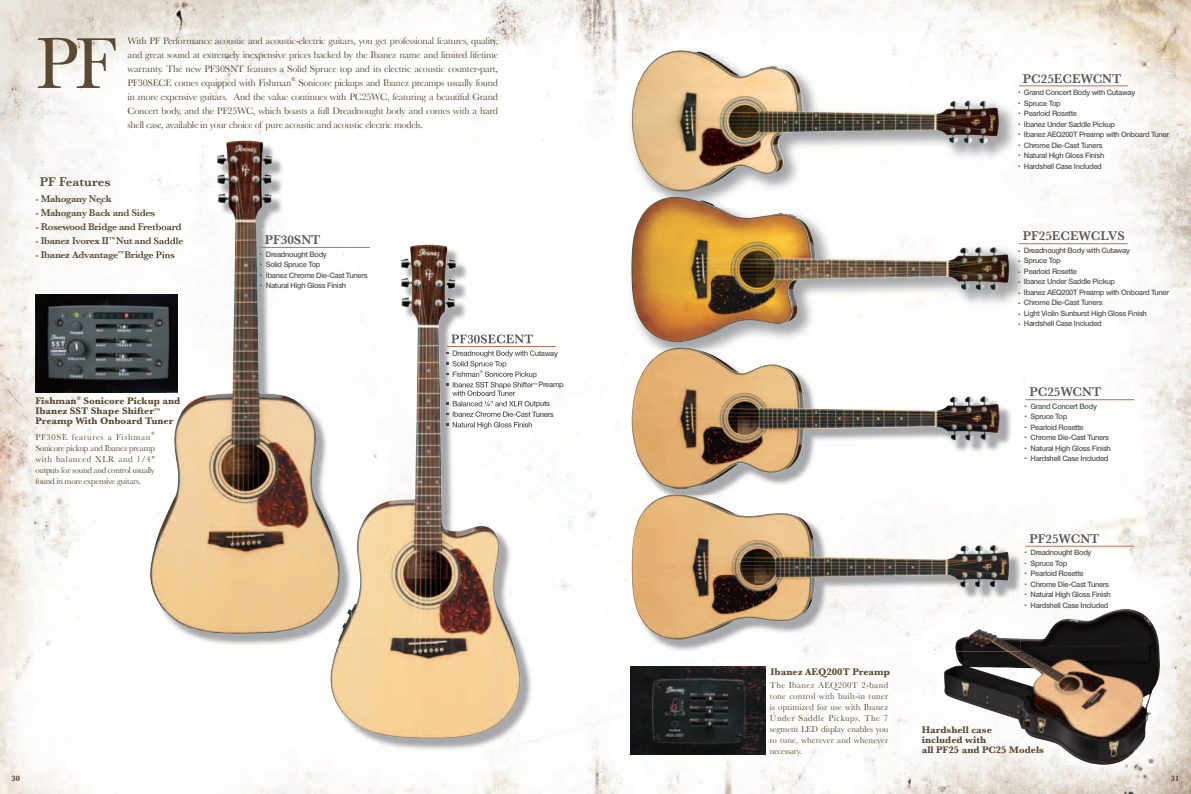
<style>
.page{position:relative;width:1191px;height:794px;background:#fff}
.page>*{position:absolute;margin:0;border:0;box-sizing:border-box;transform-origin:0 0}
.t1{font:75px "Baskerville";color:#5a4a33}
.t2{font:600 13px "Baskerville";color:#57585a}
.t3{font:600 13px "Baskerville";color:#5a4a33}
.t4{font:10px/14px "Baskerville";letter-spacing:-.03em;color:#5a4a33;text-align:justify}
.t5{font:700 10px/10px "Baskerville";color:#5a4a33}
.t6{font:600 10px "Baskerville";letter-spacing:-.03em;color:#5a4a33}
.t7{font:9px/11px "Baskerville";letter-spacing:-.02em;color:#5a4a33;text-align:justify}
.t8{font:9px "Baskerville";letter-spacing:.075em;color:#5a4a33}
.t9{font:700 8px "Baskerville";color:#5a4a33}
.t10{font:500 7.5px/10.5px "Helvetica Neue";letter-spacing:-.04em;color:#57585a}
.t11{font:800 7.5px/10.5px "Helvetica Neue";color:#57585a;text-align:justify}
.t12{font:5.8px "Baskerville";color:#5a4a33}
.t13{font:700 5.8px "Baskerville";color:#5a4a33}
.t14{font:5.2px "Baskerville";color:#5a4a33}
</style>
<div class="page">
<img style="left:0;top:0;width:1191px;height:794px">
<img style="left:938px;top:603px;width:228px;height:168px">
<img style="left:943px;top:609px;width:207px;height:156px">
<img style="left:627px;top:46px;width:388px;height:146px">
<img style="left:632px;top:50px;width:367px;height:141px">
<hr style="left:447px;top:346px;width:109px;height:1px;background:#c36f5b">
<img style="left:428px;top:246px;width:104px;height:269px">
<img style="left:442px;top:514px;width:90px;height:34px">
<img style="left:331px;top:671px;width:34px;height:79px">
<img style="left:493px;top:548px;width:39px;height:68px">
<img style="left:498px;top:615px;width:34px;height:135px">
<img style="left:364px;top:723px;width:135px;height:27px">
<img style="left:453px;top:350px;width:79px;height:7px">
<img style="left:452px;top:361px;width:54px;height:7px">
<img style="left:453px;top:371px;width:26px;height:6px">
<img style="left:483px;top:371px;width:49px;height:7px">
<svg style="left:479px;top:370px;width:5px;height:3px"></svg>
<img style="left:453px;top:382px;width:79px;height:7px">
<img style="left:452px;top:390px;width:63px;height:6px">
<img style="left:453px;top:401px;width:79px;height:7px">
<img style="left:453px;top:411px;width:79px;height:6px">
<img style="left:452px;top:422px;width:80px;height:7px">
<img style="left:451px;top:334px;width:81px;height:9px">
<img style="left:447px;top:346px;width:85px;height:1px">
<img style="left:331px;top:245px;width:97px;height:426px">
<img style="left:337px;top:141px;width:14px;height:105px">
<img style="left:151px;top:633px;width:180px;height:12px">
<img style="left:331px;top:246px;width:20px;height:399px">
<img style="left:338px;top:609px;width:13px;height:36px">
<img style="left:150px;top:141px;width:187px;height:492px">
<img style="left:627px;top:192px;width:398px;height:167px">
<img style="left:631px;top:197px;width:378px;height:145px">
<img style="left:632px;top:489px;width:310px;height:5px">
<img style="left:942px;top:359px;width:69px;height:136px">
<img style="left:999px;top:348px;width:12px;height:11px">
<img style="left:631px;top:347px;width:368px;height:142px">
<hr style="left:1025px;top:399px;width:109px;height:1px;background:#c36f5b">
<hr style="left:1025px;top:546px;width:109px;height:1px;background:#c36f5b">
<hr style="left:261px;top:247px;width:109px;height:1px;background:#c36f5b">
<img style="left:36px;top:295px;width:141px;height:97px">
<hr style="left:1018px;top:243px;width:109px;height:1px;background:#c36f5b">
<hr style="left:1018px;top:86px;width:109px;height:1px;background:#c36f5b">
<img style="left:633px;top:639px;width:281px;height:12px">
<img style="left:1009px;top:495px;width:11px;height:108px">
<img style="left:914px;top:639px;width:24px;height:12px">
<img style="left:938px;top:603px;width:82px;height:48px">
<img style="left:955px;top:629px;width:65px;height:22px">
<img style="left:632px;top:494px;width:377px;height:145px">
<img style="left:624px;top:660px;width:148px;height:101px">
<img style="left:631px;top:666px;width:135px;height:88px">
<h1 class="t1" style="left:35px;top:19px;width:82px">PF</h1>
<p class="t4" style="left:128px;top:33px;width:372px">With PF Performance acoustic and acoustic-electric guitars, you get professional features, quality, and great sound at extremely inexpensive prices backed by the Ibanez name and limited lifetime warranty. The new PF30SNT features a Solid Spruce top and its electric acoustic counter-part, PF30SECE comes equipped with Fishman</p>
<p class="t12" style="left:291px;top:76px;width:6px">®</p>
<p class="t4" style="left:128px;top:75px;width:372px;text-indent:171px">Sonicore pickups and Ibanez preamps usually found in more expensive guitars. And the value continues with PC25WC, featuring a beautiful Grand Concert body, and the PF25WC, which boasts a full Dreadnought body and comes with a hard shell case, available in your choice of pure acoustic and acoustic electric models.</p>
<h2 class="t3" style="left:40px;top:175px;width:72px">PF Features</h2>
<h3 class="t6" style="left:35px;top:193px;width:78px">- Mahogany Neck</h3>
<h3 class="t6" style="left:35px;top:207px;width:121px">- Mahogany Back and Sides</h3>
<h3 class="t6" style="left:35px;top:221px;width:148px">- Rosewood Bridge and Fretboard</h3>
<h3 class="t6" style="left:35px;top:235px;width:149px">- Ibanez Ivorex II<sup>™</sup> Nut and Saddle</h3>
<h3 class="t6" style="left:35px;top:249px;width:141px">- Ibanez Advantage<sup>™</sup> Bridge Pins</h3>
<h3 class="t5" style="left:35px;top:396px;width:43px">Fishman</h3>
<p class="t13" style="left:77px;top:394px;width:6px">®</p>
<h3 class="t5" style="left:35px;top:396px;width:146px;text-indent:48px">Sonicore Pickup and<br>Ibanez SST Shape Shifter<sup>™<br></sup>Preamp With Onboard Tuner</h3>
<p class="t8" style="left:35px;top:431px;width:116px">PF30SE features a Fishman</p>
<p class="t14" style="left:151px;top:430px;width:5px">®</p>
<p class="t7" style="left:35px;top:442px;width:121px">Sonicore pickup and Ibanez preamp with balanced XLR and 1/4" outputs for sound and control usually found in more expensive guitars.</p>
<h2 class="t2" style="left:265px;top:232px;width:57px">PF30SNT</h2>
<p class="t10" style="left:266px;top:249px;width:103px">Dreadnought Body<br>Solid Spruce Top<br>Ibanez Chrome Die-Cast Tuners<br>Natural High Gloss Finish</p>
<p class="t11" style="left:260px;top:247px;width:4px">. . . .</p>
<h3 class="t5" style="left:770px;top:666px;width:121px">Ibanez AEQ200T Preamp</h3>
<p class="t7" style="left:770px;top:679px;width:120px">The Ibanez AEQ200T 2-band tone control with built-in tuner is optimized for use with Ibanez Under Saddle Pickups. The 7 segment LED display enables you to tune, wherever and whenever necessary.</p>
<h2 class="t2" style="left:1022px;top:71px;width:100px">PC25ECEWCNT</h2>
<p class="t10" style="left:1024px;top:87px;width:147px">Grand Concert Body with Cutaway<br>Spruce Top<br>Pearloid Rosette<br>Ibanez Under Saddle Pickup<br>Ibanez AEQ200T Preamp with Onboard Tuner<br>Chrome Die-Cast Tuners<br>Natural High Gloss Finish<br>Hardshell Case Included</p>
<p class="t11" style="left:1018px;top:85px;width:4px">. . . . . . . .</p>
<h2 class="t2" style="left:1022px;top:228px;width:104px">PF25ECEWCLVS</h2>
<p class="t10" style="left:1024px;top:245px;width:147px">Dreadnought Body with Cutaway<br>Spruce Top<br>Pearloid Rosette<br>Ibanez Under Saddle Pickup<br>Ibanez AEQ200T Preamp with Onboard Tuner<br>Chrome Die-Cast Tuners<br>Light Violin Sunburst High Gloss Finish<br>Hardshell Case Included</p>
<p class="t11" style="left:1018px;top:244px;width:4px">. . . . . . . .</p>
<h2 class="t2" style="left:1029px;top:384px;width:73px">PC25WCNT</h2>
<p class="t10" style="left:1030px;top:401px;width:82px">Grand Concert Body<br>Spruce Top<br>Pearloid Rosette<br>Chrome Die-Cast Tuners<br>Natural High Gloss Finish<br>Hardshell Case Included</p>
<p class="t11" style="left:1024px;top:399px;width:4px">. . . . . .</p>
<h2 class="t2" style="left:1029px;top:531px;width:71px">PF25WCNT</h2>
<p class="t10" style="left:1030px;top:547px;width:82px">Dreadnought Body<br>Spruce Top<br>Pearloid Rosette<br>Chrome Die-Cast Tuners<br>Natural High Gloss Finish<br>Hardshell Case Included</p>
<p class="t11" style="left:1024px;top:545px;width:4px">. . . . . .</p>
<h3 class="t5" style="left:921px;top:725px;width:124px">Hardshell case<br>included with<br>all PF25 and PC25 Models</h3>
<p class="t9" style="left:11px;top:773px;width:10px">30</p>
<p class="t9" style="left:1171px;top:773px;width:10px">31</p>
</div>
